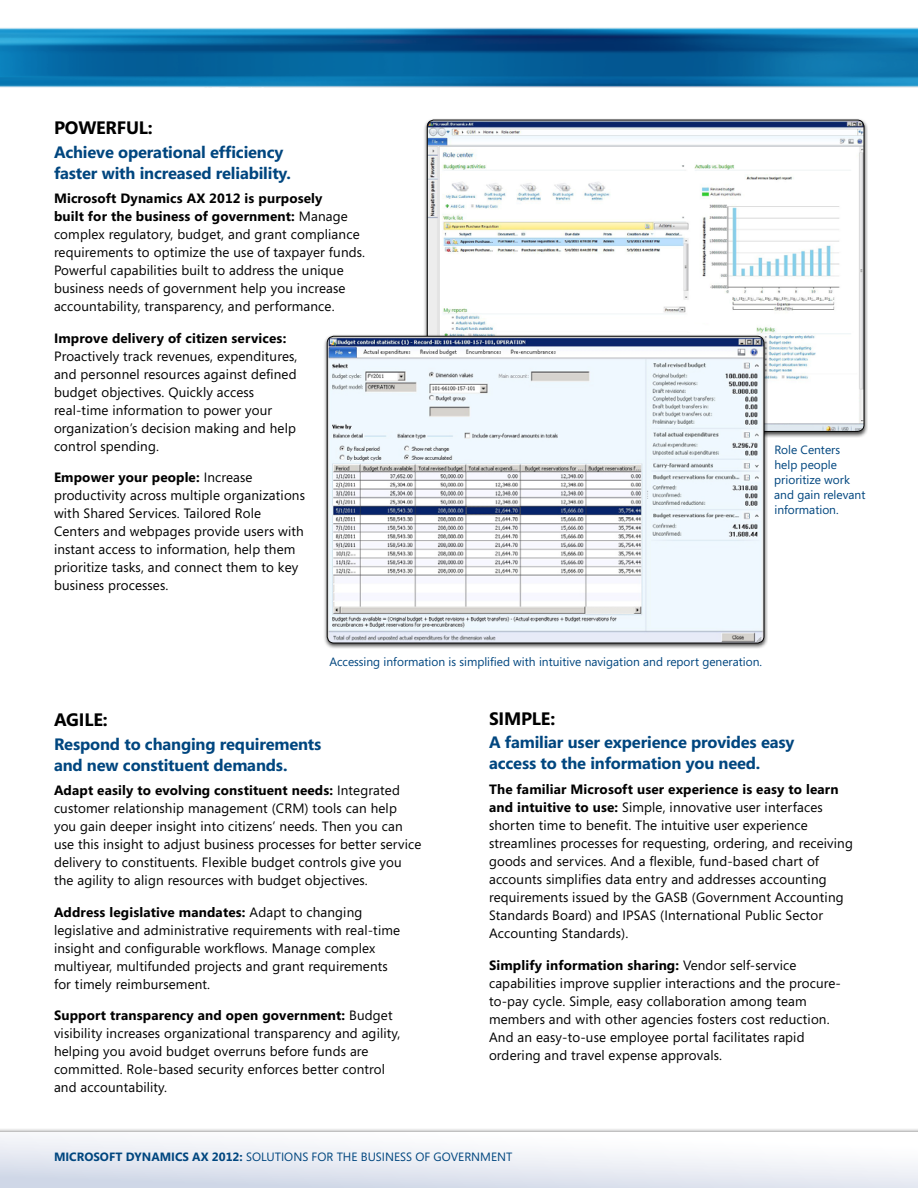
<style>
.page{position:relative;width:918px;height:1188px;background:#fff}
.page>*{position:absolute;margin:0;border:0;box-sizing:border-box;transform-origin:0 0}
.t1{font:700 18px "Segoe";letter-spacing:-.01em;color:#000}
.t2{font:700 16.5px/21px "Segoe";letter-spacing:-.01em;color:#00467f}
.t3{font:13.5px/18px "Segoe";letter-spacing:.01em;color:#000}
.t4{font:700 13.5px "Segoe";letter-spacing:.01em;color:#000}
.t5{font:12px/15px "Segoe";color:#00467f}
.s1{font-weight:700}
</style>
<div class="page">
<div style="left:0;top:1128px;width:918px;height:60px;background:#000;opacity:.75"></div>
<div style="left:0;top:1132px;width:918px;height:56px;background:linear-gradient(to bottom,#fff,#d8deeb)"></div>
<img style="left:0;top:27px;width:918px;height:61px">
<div style="left:423px;top:118px;width:445px;height:320px;background:#000;opacity:.75"></div>
<img style="left:427px;top:120px;width:437px;height:311px">
<div style="left:323px;top:334px;width:445px;height:315px;background:#000;opacity:.75"></div>
<img style="left:327px;top:336px;width:437px;height:307px">
<div style="left:327px;top:336px;width:437px;height:307px;border:1px solid #000;border-radius:7px"></div>
<h1 class="t1" style="left:54px;top:115px;width:100px">Powerful:</h1>
<p class="t2" style="left:54px;top:141px;width:238px">Achieve operational efficiency faster with increased reliability.</p>
<p class="t3" style="left:54px;top:189px;width:313px"><span class="s1">Microsoft Dynamics AX 2012 is purposely<br>built for the business of government:</span> Manage complex regulatory, budget, and grant compliance requirements to optimize the use of taxpayer funds.<br>Powerful capabilities built to address the unique business needs of government help you increase accountability, transparency, and performance.</p>
<p class="t4" style="left:54px;top:328px;width:234px">Improve delivery of citizen services:</p>
<p class="t3" style="left:54px;top:347px;width:245px">Proactively track revenues, expenditures, and personnel resources against defined budget objectives. Quickly access real-time information to power your organization’s decision making and help control spending.</p>
<p class="t3" style="left:54px;top:468px;width:253px"><span class="s1">Empower your people:</span> Increase productivity across multiple organizations with Shared Services. Tailored Role Centers and webpages provide users with instant access to information, help them prioritize tasks, and connect them to key business processes.</p>
<p class="t5" style="left:774px;top:442px;width:93px">Role Centers help people prioritize work and gain relevant information.</p>
<p class="t5" style="left:329px;top:654px;width:434px">Accessing information is simplified with intuitive navigation and report generation.</p>
<h1 class="t1" style="left:54px;top:707px;width:55px">Agi le:</h1>
<p class="t2" style="left:54px;top:733px;width:269px">Respond to changing requirements and new constituent demands.</p>
<p class="t3" style="left:54px;top:781px;width:369px"><span class="s1">Adapt easily to evolving constituent needs:</span> Integrated customer relationship management (CRM) tools can help you gain deeper insight into citizens’ needs. Then you can use this insight to adjust business processes for better service delivery to constituents. Flexible budget controls give you the agility to align resources with budget objectives.</p>
<p class="t3" style="left:54px;top:903px;width:348px"><span class="s1">Address legislative mandates:</span> Adapt to changing legislative and administrative requirements with real-time insight and configurable workflows. Manage complex multiyear, multifunded projects and grant requirements for timely reimbursement.</p>
<p class="t3" style="left:54px;top:1006px;width:348px"><span class="s1">Support transparency and open government:</span> Budget visibility increases organizational transparency and agility, helping you avoid budget overruns before funds are committed. Role-based security enforces better control and accountability.</p>
<h1 class="t1" style="left:489px;top:706px;width:22px">Simp</h1>
<h1 class="t1" style="left:532px;top:706px;width:25px">le:</h1>
<p class="t2" style="left:489px;top:731px;width:307px">A familiar user experience provides easy access to the information you need.</p>
<p class="t3" style="left:489px;top:780px;width:365px"><span class="s1">The familiar Microsoft user experience is easy to learn and intuitive to use:</span> Simple, innovative user interfaces shorten time to benefit. The intuitive user experience streamlines processes for requesting, ordering, and receiving goods and services. And a flexible, fund-based chart of accounts simplifies data entry and addresses accounting requirements issued by the GASB (Government Accounting Standards Board) and IPSAS (International Public Sector Accounting Standards).</p>
<p class="t3" style="left:489px;top:956px;width:353px"><span class="s1">Simplify information sharing:</span> Vendor self-service capabilities improve supplier interactions and the procure&shy;to-pay cycle. Simple, easy collaboration among team members and with other agencies fosters cost reduction.<br>And an easy-to-use employee portal facilitates rapid ordering and travel expense approvals.</p>
<p class="t5" style="left:54px;top:1149px;width:460px"><span class="s1">MICROSOFT DYNAMICS AX 2012:</span> SOLUTIONS FOR THE BUSINESS OF GOVERNMENT</p>
</div>
